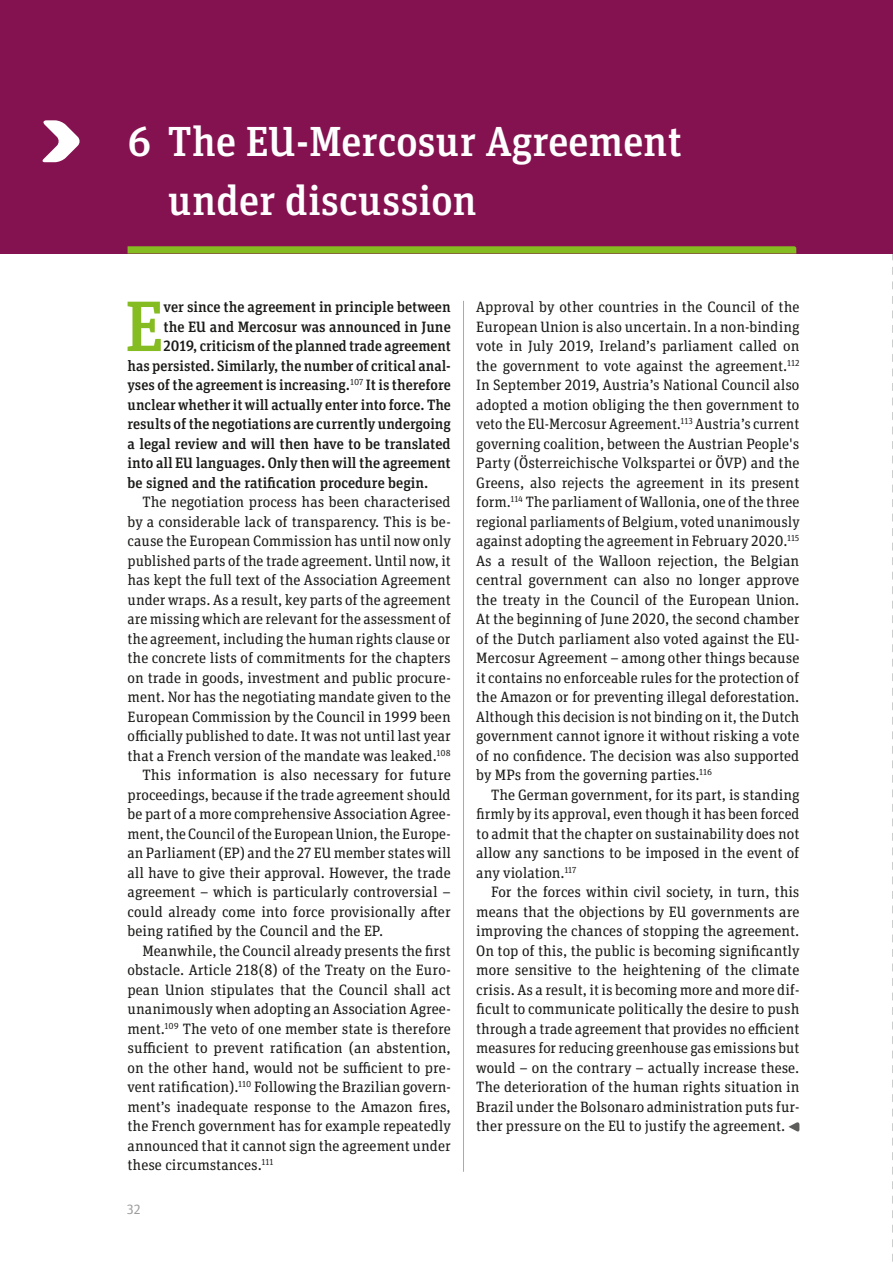
<style>
.page{position:relative;width:893px;height:1263px;background:#fff}
.page>*{position:absolute;margin:0;border:0;box-sizing:border-box;transform-origin:0 0}
.Fließtext_mit_Einzug{font:500 71.4px "Unit Slab Pro";color:#85bc22}
.Headline___Unit_Slab{font:500 42px/58.5px "Unit Slab Pro";color:#fff}
.Fließtext_mit_Einzug-2{font:15px/19.5px "Unit Slab Pro";color:#1a1a18;text-align:justify}
.Fließtext_ohne_Einzu{font:15px/19.5px "Unit Slab Pro";color:#1a1a18;text-align:justify}
.Fließtext_mit_Einzug-3{font:500 15px "Unit Slab Pro";color:#1a1a18}
.t1{font:13.5px "Unit Slab Pro";color:#9c9d9d}
</style>
<div class="page">
<svg style="left:892px;top:254px;width:1px;height:1008px"></svg>
<div style="left:0;top:0;width:893px;height:254px;background:#851250"></div>
<svg style="left:128px;top:246px;width:668px;height:8px;background:#85ab26"></svg>
<svg style="left:42px;top:120px;width:38px;height:42px"></svg>
<hr style="left:463px;top:301px;width:1px;height:871px;background:#a9aaaa">
<svg style="left:788px;top:1122px;width:11px;height:10px"></svg>
<p class="Headline___Unit_Slab" style="left:168px;top:110px;width:515px;text-indent:-40px">6 The EU-Mercosur Agreement under discussion</p>
<p class="Fließtext_mit_Einzug" style="left:125px;top:276px;width:40px">E</p>
<p class="Fließtext_mit_Einzug-3" style="left:164px;top:296px;width:289px">ver since the agreement in principle between</p>
<p class="Fließtext_mit_Einzug-3" style="left:164px;top:316px;width:289px">the EU and Mercosur was announced in June</p>
<p class="Fließtext_mit_Einzug-3" style="left:164px;top:335px;width:289px">2019, criticism of the planned trade agreement</p>
<p class="Fließtext_mit_Einzug-3" style="left:128px;top:355px;width:325px">has persisted. Similarly, the number of critical anal-</p>
<p class="Fließtext_mit_Einzug-3" style="left:128px;top:374px;width:325px">yses of the agreement is increasing.<sup>107</sup> It is therefore</p>
<p class="Fließtext_mit_Einzug-3" style="left:128px;top:394px;width:325px">unclear whether it will actually enter into force. The</p>
<p class="Fließtext_mit_Einzug-3" style="left:128px;top:413px;width:325px">results of the negotiations are currently undergoing</p>
<p class="Fließtext_mit_Einzug-3" style="left:128px;top:433px;width:325px">a legal review and will then have to be translated</p>
<p class="Fließtext_mit_Einzug-3" style="left:128px;top:452px;width:325px">into all EU languages. Only then will the agreement</p>
<p class="Fließtext_mit_Einzug-3" style="left:128px;top:472px;width:302px">be signed and the ratification procedure begin.</p>
<p class="Fließtext_mit_Einzug-2" style="left:128px;top:492px;width:325px;text-indent:15px">The negotiation process has been characterised by a considerable lack of transparency. This is be&shy;cause the European Commission has until now only published parts of the trade agreement. Until now, it has kept the full text of the Association Agreement under wraps. As a result, key parts of the agreement are missing which are relevant for the assessment of the agreement, including the human rights clause or the concrete lists of commitments for the chapters on trade in goods, investment and public procure&shy;ment. Nor has the negotiating mandate given to the European Commission by the Council in 1999 been officially published to date. It was not until last year that a French version of the mandate was leaked.<sup>108</sup></p>
<p class="Fließtext_mit_Einzug-2" style="left:128px;top:765px;width:325px;text-indent:15px">This information is also necessary for future proceedings, because if the trade agreement should be part of a more comprehensive Association Agree&shy;ment, the Council of the European Union, the Europe&shy;an Parliament (EP) and the 27 EU member states will all have to give their approval. However, the trade agreement – which is particularly controversial – could already come into force provisionally after being ratified by the Council and the EP.</p>
<p class="Fließtext_mit_Einzug-2" style="left:128px;top:940px;width:325px;text-indent:15px">Meanwhile, the Council already presents the first obstacle. Article 218(8) of the Treaty on the Euro&shy;pean Union stipulates that the Council shall act unanimously when adopting an Association Agree&shy;ment.<sup>109</sup> The veto of one member state is therefore sufficient to prevent ratification (an abstention, on the other hand, would not be sufficient to pre&shy;vent ratification).<sup>110</sup> Following the Brazilian govern&shy;ment’s inadequate response to the Amazon fires, the French government has for example repeatedly announced that it cannot sign the agreement under these circumstances.<sup>111</sup></p>
<p class="t1" style="left:127px;top:1200px;width:15px">32</p>
<p class="Fließtext_ohne_Einzu" style="left:476px;top:297px;width:325px">Approval by other countries in the Council of the European Union is also uncertain. In a non-binding vote in July 2019, Ireland’s parliament called on the government to vote against the agreement.<sup>112<br></sup>In September 2019, Austria’s National Council also adopted a motion obliging the then government to veto the EU-Mercosur Agreement.<sup>113</sup> Austria’s current governing coalition, between the Austrian People's Party (Österreichische Volkspartei or ÖVP) and the Greens, also rejects the agreement in its present form.<sup>114</sup> The parliament of Wallonia, one of the three regional parliaments of Belgium, voted unanimously against adopting the agreement in February 2020.<sup>115<br></sup>As a result of the Walloon rejection, the Belgian central government can also no longer approve the treaty in the Council of the European Union.<br>At the beginning of June 2020, the second chamber of the Dutch parliament also voted against the EU-Mercosur Agreement – among other things because it contains no enforceable rules for the protection of the Amazon or for preventing illegal deforestation.<br>Although this decision is not binding on it, the Dutch government cannot ignore it without risking a vote of no confidence. The decision was also supported by MPs from the governing parties.<sup>116</sup></p>
<p class="Fließtext_mit_Einzug-2" style="left:476px;top:784px;width:325px;text-indent:15px">The German government, for its part, is standing firmly by its approval, even though it has been forced to admit that the chapter on sustainability does not allow any sanctions to be imposed in the event of any violation.<sup>117</sup></p>
<p class="Fließtext_mit_Einzug-2" style="left:476px;top:882px;width:325px;text-indent:15px">For the forces within civil society, in turn, this means that the objections by EU governments are improving the chances of stopping the agreement.<br>On top of this, the public is becoming significantly more sensitive to the heightening of the climate crisis. As a result, it is becoming more and more dif&shy;ficult to communicate politically the desire to push through a trade agreement that provides no efficient measures for reducing greenhouse gas emissions but would – on the contrary – actually increase these.<br>The deterioration of the human rights situation in Brazil under the Bolsonaro administration puts fur&shy;ther pressure on the EU to justify the agreement.</p>
</div>
